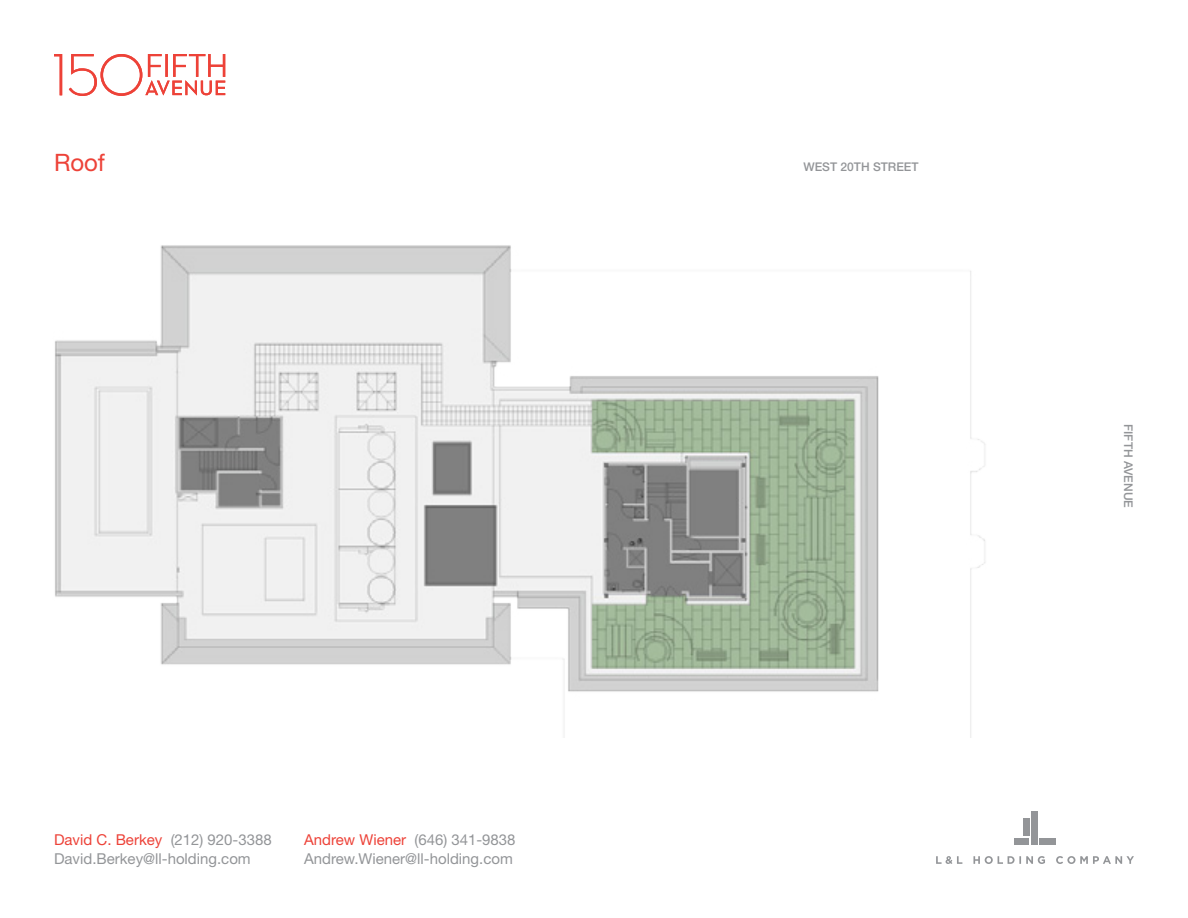
<style>
.page{position:relative;width:1188px;height:918px;background:#fff}
.page>*{position:absolute;margin:0;border:0;box-sizing:border-box;transform-origin:0 0}
.t1{font:24px "Helvetica Neue";color:#ed4238}
.t2{font:15px/19.5px "Helvetica Neue";color:#939598}
.t3{font:500 12px "Helvetica Neue";color:#939598}
.s1{color:#ed4238}
</style>
<div class="page">
<div style="left:1014px;top:838px;width:15px;height:6px;background:#939598"></div>
<div style="left:1031px;top:811px;width:6px;height:33px;background:#939598"></div>
<div style="left:1023px;top:819px;width:6px;height:17px;background:#939598"></div>
<div style="left:1040px;top:838px;width:16px;height:6px;background:#939598"></div>
<svg style="left:936px;top:856px;width:198px;height:8px"></svg>
<img style="left:55px;top:245px;width:930px;height:493px">
<svg style="left:54px;top:54px;width:171px;height:42px"></svg>
<h1 class="t1" style="left:54px;top:148px;width:53px">Roof</h1>
<p class="t2" style="left:54px;top:829px;width:219px"><span class="s1">David C. Berkey</span> (212) 920-3388<br>David.Berkey@ll-holding.com</p>
<p class="t2" style="left:304px;top:829px;width:213px"><span class="s1">Andrew Wiener</span> (646) 341-9838<br>Andrew.Wiener@ll-holding.com</p>
<p class="t3" style="left:803px;top:160px;width:117px">WEST 20TH STREET</p>
<p class="t3" style="left:1136px;top:424px;width:85px;rotate:90deg">FIFTH AVENUE</p>
</div>
